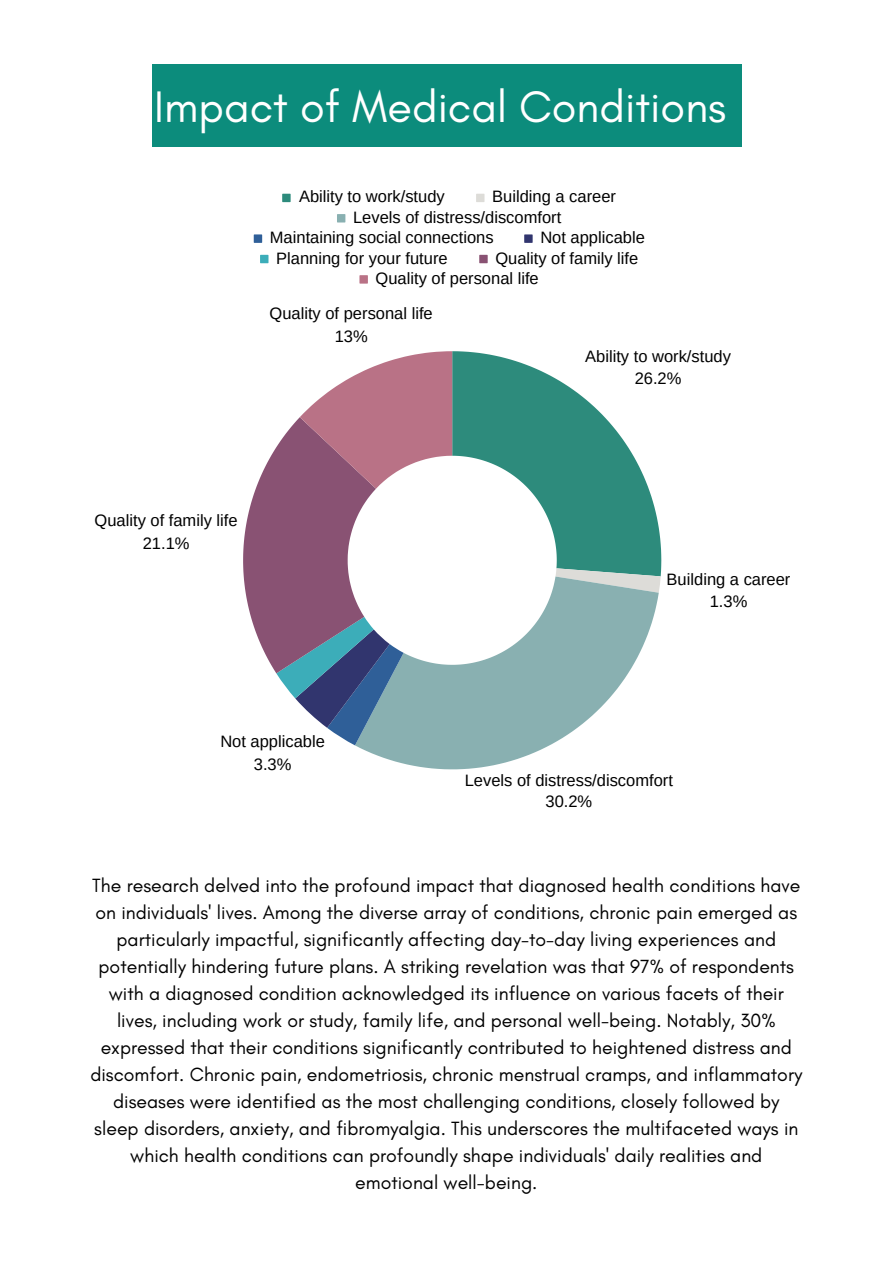
<style>
.page{position:relative;width:893px;height:1264px;background:#fff}
.page>*{position:absolute;margin:0;border:0;box-sizing:border-box;transform-origin:0 0}
.t1{font:45px "Glacial Indifference";color:#fff}
.t2{font:19.5px/27px "Glacial Indifference";color:#000;text-align:center}
.t3{font:16.5px/22.4px "Arimo";color:#000;text-align:center}
</style>
<div class="page">
<div style="left:152px;top:65px;width:589px;height:82px;background:#0c8c7c"></div>
<svg style="left:282px;top:194px;width:8px;height:8px"></svg>
<svg style="left:476px;top:194px;width:8px;height:8px"></svg>
<svg style="left:337px;top:214px;width:8px;height:8px"></svg>
<svg style="left:254px;top:234px;width:8px;height:9px"></svg>
<svg style="left:524px;top:234px;width:8px;height:9px"></svg>
<svg style="left:260px;top:255px;width:8px;height:8px"></svg>
<svg style="left:479px;top:255px;width:8px;height:8px"></svg>
<svg style="left:359px;top:275px;width:9px;height:8px"></svg>
<svg style="left:452px;top:351px;width:209px;height:225px;fill:#2d8b7c"></svg>
<svg style="left:555px;top:568px;width:105px;height:24px"></svg>
<svg style="left:355px;top:576px;width:303px;height:193px;fill:#89b0b1"></svg>
<svg style="left:243px;top:351px;width:209px;height:394px"></svg>
<h1 class="t1" style="left:154px;top:79px;width:573px">Impact of Medical Conditions</h1>
<p class="t3" style="left:299px;top:185px;width:147px">Ability to work/study</p>
<p class="t3" style="left:492px;top:185px;width:125px">Building a career</p>
<p class="t3" style="left:353px;top:206px;width:210px">Levels of distress/discomfort</p>
<p class="t3" style="left:270px;top:226px;width:225px">Maintaining social connections</p>
<p class="t3" style="left:540px;top:226px;width:106px">Not applicable</p>
<p class="t3" style="left:276px;top:247px;width:173px">Planning for your future</p>
<p class="t3" style="left:375px;top:248px;width:264px;line-height:20.4px;text-align:left;text-indent:120px">Quality of family life<br>Quality of personal life</p>
<p class="t3" style="left:269px;top:302px;width:165px">Quality of personal life<br>13%</p>
<p class="t3" style="left:585px;top:345px;width:147px">Ability to work/study<br>26.2%</p>
<p class="t3" style="left:95px;top:509px;width:144px">Quality of family life<br>21.1%</p>
<p class="t3" style="left:220px;top:730px;width:106px">Not applicable<br>3.3%</p>
<p class="t3" style="left:666px;top:568px;width:125px">Building a career<br>1.3%</p>
<p class="t3" style="left:465px;top:770px;width:210px;line-height:21px">Levels of distress/discomfort<br>30.2%</p>
<p class="t2" style="left:90px;top:872px;width:713px">The research delved into the profound impact that diagnosed health conditions have on individuals' lives. Among the diverse array of conditions, chronic pain emerged as particularly impactful, significantly affecting day-to-day living experiences and potentially hindering future plans. A striking revelation was that 97% of respondents with a diagnosed condition acknowledged its influence on various facets of their lives, including work or study, family life, and personal well-being. Notably, 30% expressed that their conditions significantly contributed to heightened distress and discomfort. Chronic pain, endometriosis, chronic menstrual cramps, and inflammatory diseases were identified as the most challenging conditions, closely followed by sleep disorders, anxiety, and fibromyalgia. This underscores the multifaceted ways in which health conditions can profoundly shape individuals' daily realities and emotional well-being.</p>
</div>
